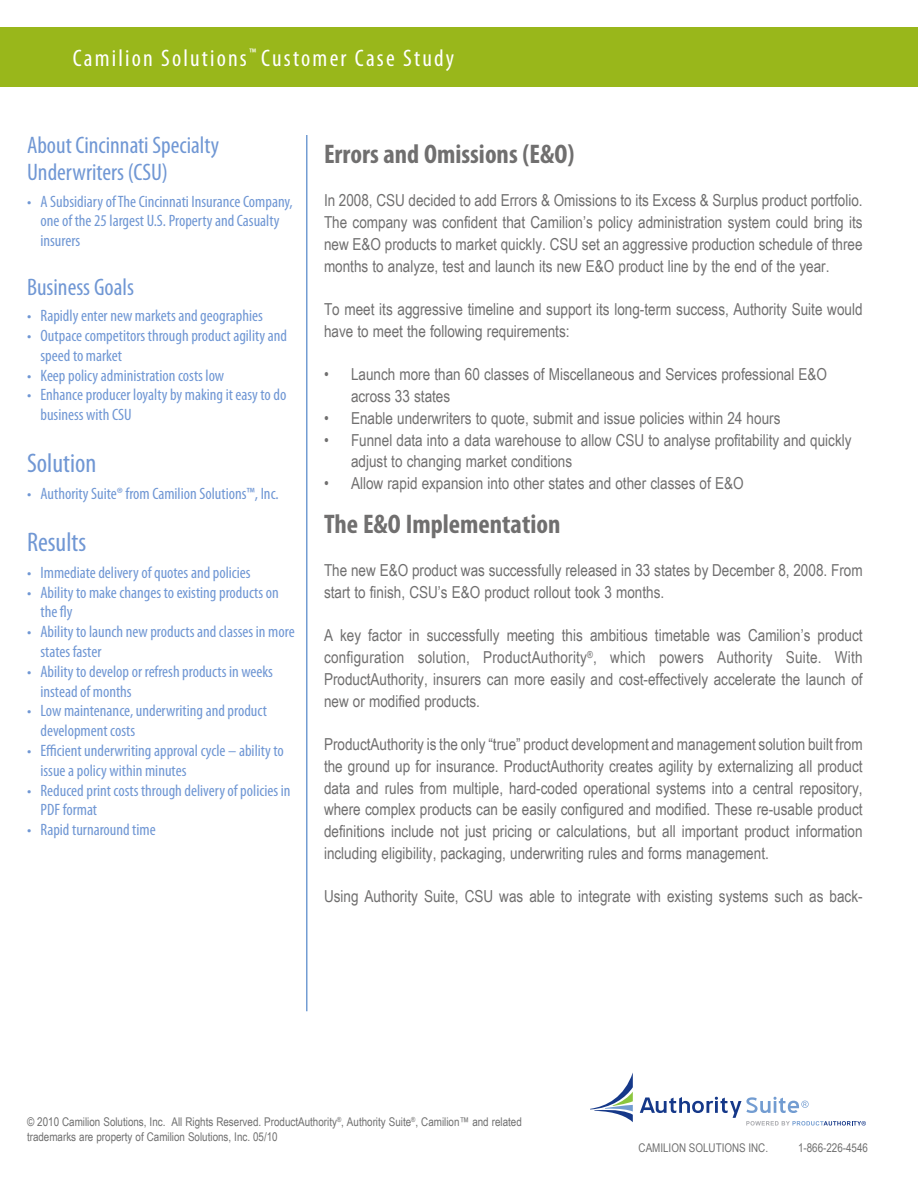
<style>
.page{position:relative;width:918px;height:1188px;background:#fff}
.page>*{position:absolute;margin:0;border:0;box-sizing:border-box;transform-origin:0 0}
.t1{font:700 condensed 27px "Myriad Pro";color:#706f6f}
.t2{font:condensed 27px "Myriad Pro";color:#7097d4}
.t3{font:condensed 24px/27px "Myriad Pro";color:#7097d4}
.t4{font:condensed 24px "Myriad Pro";letter-spacing:.09em;color:#fff}
.t5{font:16.5px/21.8px "Arial Narrow";color:#706f6f}
.t6{font:condensed 16.5px/19.8px "Myriad Pro";color:#7097d4}
.t7{font:12px/14.4px "Arial Narrow";color:#6f6f6f}
</style>
<div class="page">
<div style="left:0;top:27px;width:918px;height:59px;background:#99b71b"></div>
<svg style="left:590px;top:1072px;width:43px;height:50px"></svg>
<svg style="left:640px;top:1097px;width:226px;height:29px"></svg>
<hr style="left:306px;top:135px;width:2px;height:876px;background:#739dd3">
<h2 class="t4" style="left:73px;top:44px;width:383px">Camilion Solutions<sup>™</sup> Customer Case Study</h2>
<p class="t3" style="left:27px;top:131px;width:194px">About Cincinnati Specialty<br>Underwriters (CSU)</p>
<p class="t6" style="left:40px;top:191px;width:254px;text-indent:-14px">• A Subsidiary of The Cincinnati Insurance Company, one of the 25 largest U.S. Property and Casualty insurers</p>
<p class="t3" style="left:27px;top:273px;width:109px">Business Goals</p>
<p class="t6" style="left:27px;top:306px;width:237px">• Rapidly enter new markets and geographies</p>
<p class="t6" style="left:40px;top:326px;width:248px;text-indent:-14px">• Outpace competitors through product agility and speed to market</p>
<p class="t6" style="left:27px;top:365px;width:199px">• Keep policy administration costs low</p>
<p class="t6" style="left:40px;top:385px;width:247px;text-indent:-14px">• Enhance producer loyalty by making it easy to do business with CSU</p>
<p class="t2" style="left:27px;top:447px;width:71px">Solution</p>
<p class="t6" style="left:27px;top:483px;width:253px">• Authority Suite® from Camilion Solutions™, Inc.</p>
<p class="t2" style="left:27px;top:526px;width:61px">Results</p>
<p class="t6" style="left:27px;top:562px;width:225px">• Immediate delivery of quotes and policies</p>
<p class="t6" style="left:40px;top:582px;width:240px;text-indent:-14px">• Ability to make changes to existing products on the fly</p>
<p class="t6" style="left:40px;top:622px;width:256px;text-indent:-14px">• Ability to launch new products and classes in more states faster</p>
<p class="t6" style="left:40px;top:661px;width:234px;text-indent:-14px">• Ability to develop or refresh products in weeks instead of months</p>
<p class="t6" style="left:40px;top:701px;width:228px;text-indent:-14px">• Low maintenance, underwriting and product development costs</p>
<p class="t6" style="left:40px;top:740px;width:245px;text-indent:-14px">• Efficient underwriting approval cycle – ability to issue a policy within minutes</p>
<p class="t6" style="left:40px;top:780px;width:251px;text-indent:-14px">• Reduced print costs through delivery of policies in<br>PDF format</p>
<p class="t6" style="left:27px;top:820px;width:130px">• Rapid turnaround time</p>
<p class="t1" style="left:324px;top:137px;width:252px">Errors and Omissions (E&amp;O)</p>
<p class="t5" style="left:324px;top:189px;width:540px;text-align:justify">In 2008, CSU decided to add Errors &amp; Omissions to its Excess &amp; Surplus product portfolio.<br>The company was confident that Camilion’s policy administration system could bring its new E&amp;O products to market quickly. CSU set an aggressive production schedule of three months to analyze, test and launch its new E&amp;O product line by the end of the year.</p>
<p class="t5" style="left:324px;top:298px;width:540px">To meet its aggressive timeline and support its long-term success, Authority Suite would have to meet the following requirements:</p>
<p class="t5" style="left:351px;top:363px;width:478px;text-indent:-27px">• Launch more than 60 classes of Miscellaneous and Services professional E&amp;O across 33 states</p>
<p class="t5" style="left:324px;top:406px;width:458px">• Enable underwriters to quote, submit and issue policies within 24 hours</p>
<p class="t5" style="left:351px;top:428px;width:502px;text-indent:-27px">• Funnel data into a data warehouse to allow CSU to analyse profitability and quickly adjust to changing market conditions</p>
<p class="t5" style="left:324px;top:472px;width:421px">• Allow rapid expansion into other states and other classes of E&amp;O</p>
<p class="t1" style="left:324px;top:507px;width:238px">The E&amp;O Implementation</p>
<p class="t5" style="left:324px;top:559px;width:540px">The new E&amp;O product was successfully released in 33 states by December 8, 2008. From start to finish, CSU’s E&amp;O product rollout took 3 months.</p>
<p class="t5" style="left:324px;top:624px;width:540px;text-align:justify">A key factor in successfully meeting this ambitious timetable was Camilion’s product configuration solution, ProductAuthority<sup>®</sup>, which powers Authority Suite. With ProductAuthority, insurers can more easily and cost-effectively accelerate the launch of new or modified products.</p>
<p class="t5" style="left:324px;top:733px;width:540px;text-align:justify">ProductAuthority is the only “true” product development and management solution built from the ground up for insurance. ProductAuthority creates agility by externalizing all product data and rules from multiple, hard-coded operational systems into a central repository, where complex products can be easily configured and modified. These re-usable product definitions include not just pricing or calculations, but all important product information including eligibility, packaging, underwriting rules and forms management.</p>
<p class="t5" style="left:324px;top:885px;width:540px">Using Authority Suite, CSU was able to integrate with existing systems such as back-</p>
<p class="t7" style="left:27px;top:1115px;width:496px">© 2010 Camilion Solutions, Inc. All Rights Reserved. ProductAuthority<sup>®</sup>, Authority Suite<sup>®</sup>, Camilion™ and related trademarks are property of Camilion Solutions, Inc. 05/10</p>
<p class="t7" style="left:639px;top:1140px;width:131px">CAMILION SOLUTIONS INC.</p>
<p class="t7" style="left:798px;top:1140px;width:72px">1-866-226-4546</p>
</div>
